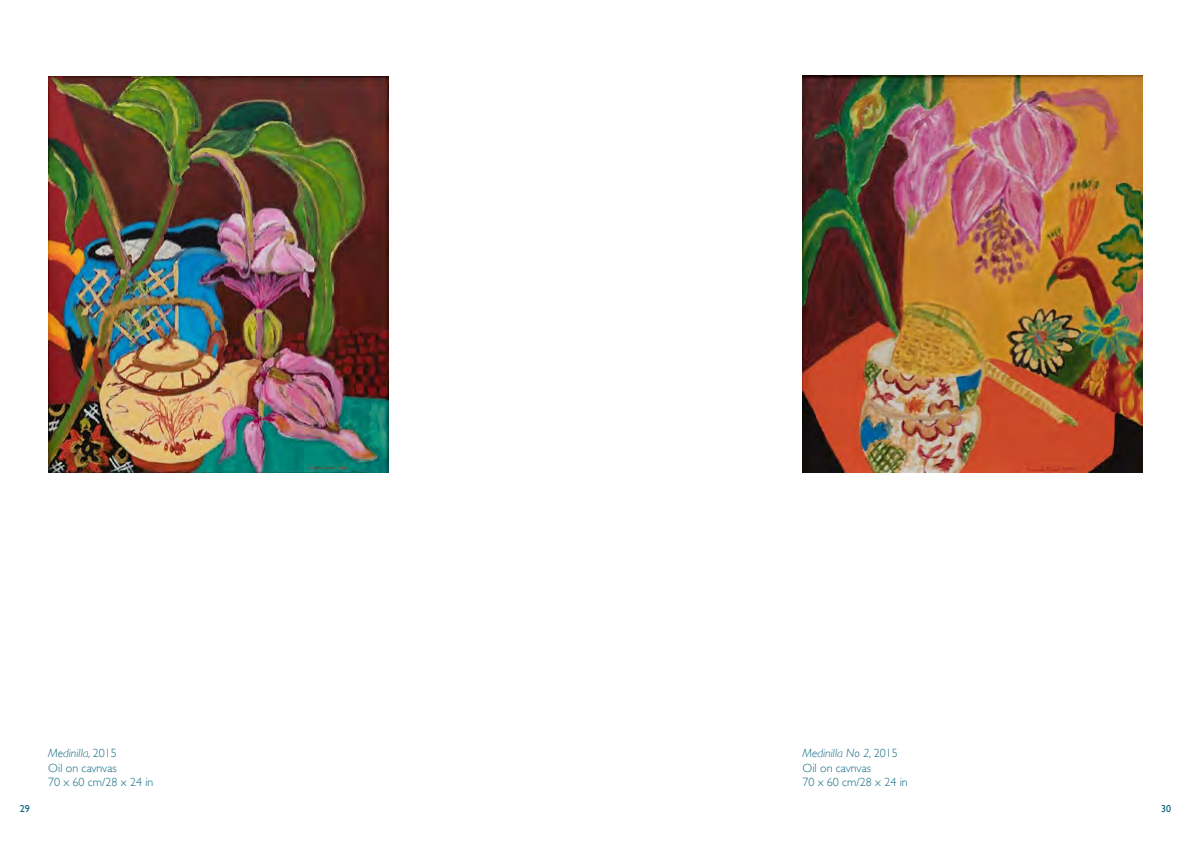
<style>
.page{position:relative;width:1191px;height:842px;background:#fff}
.page>*{position:absolute;margin:0;border:0;box-sizing:border-box;transform-origin:0 0}
.t1{font:300 12px "Gill Sans";color:#106a82}
.t2{font:italic 300 12px "Gill Sans";color:#106a82}
.t3{font:10px "Gill Sans";color:#006179}
.s1{font-style:normal}
</style>
<div class="page">
<img style="left:48px;top:77px;width:340px;height:395px">
<img style="left:803px;top:75px;width:339px;height:397px">
<p class="t2" style="left:48px;top:747px;width:70px">Medinilla, <span class="s1">2015</span></p>
<p class="t1" style="left:48px;top:758px;width:70px">Oil on cavnvas</p>
<p class="t1" style="left:48px;top:773px;width:107px">70 x 60 cm/28 x 24 in</p>
<p class="t2" style="left:802px;top:747px;width:97px">Medinilla No 2, <span class="s1">2015</span></p>
<p class="t1" style="left:802px;top:758px;width:70px">Oil on cavnvas</p>
<p class="t1" style="left:802px;top:773px;width:107px">70 x 60 cm/28 x 24 in</p>
<p class="t3" style="left:20px;top:803px;width:11px">29</p>
<p class="t3" style="left:1161px;top:803px;width:11px">30</p>
</div>
